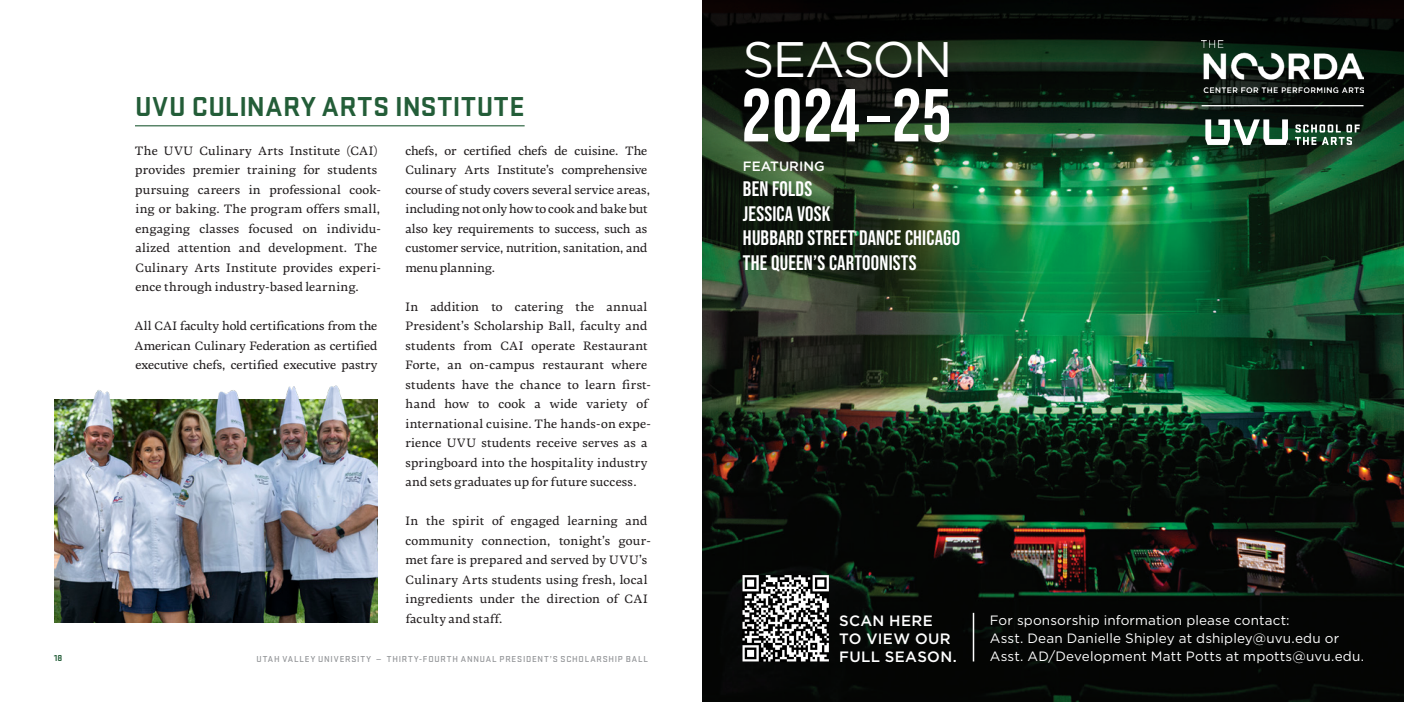
<style>
.page{position:relative;width:1404px;height:702px;background:#fff}
.page>*{position:absolute;margin:0;border:0;box-sizing:border-box;transform-origin:0 0}
.t1{font:700 74.85px "Bebas Neue Pro";letter-spacing:.025em;color:#fff}
.t2{font:49.95px "Gotham";letter-spacing:-.035em;color:#fff}
.Heading_1{font:700 28.5px "Stratum 1";letter-spacing:.02em;color:#235d38}
.t3{font:700 21px/24.6px "Bebas Neue Pro";letter-spacing:.01em;color:#fff}
.t4{font:500 15px/17.7px "Gotham";letter-spacing:.025em;color:#fff}
.t5{font:13.5px/18px "Gotham";letter-spacing:.01em;color:#fff}
.t6{font:500 13.5px "Gotham";color:#fff}
.Paragraph{font:12px/19.5px "Adelbrook";letter-spacing:.015em;color:#231f20}
.t7{font:500 9px "Stratum 1";letter-spacing:.095em;color:#939598}
.t8{font:700 9px "Stratum 1";color:#235d38}
</style>
<div class="page">
<img style="left:81px;top:385px;width:270px;height:15px">
<hr style="left:135px;top:125px;width:390px;height:1px;background:#235d38">
<img style="left:54px;top:400px;width:324px;height:223px">
<img style="left:702px;top:351px;width:702px;height:351px">
<img style="left:702px;top:0;width:702px;height:351px">
<svg style="left:742px;top:575px;width:87px;height:87px"></svg>
<hr style="left:973px;top:613px;width:1px;height:49px;background:#fff">
<img style="left:1202px;top:41px;width:162px;height:51px">
<svg style="left:1205px;top:119px;width:155px;height:26px"></svg>
<hr style="left:1202px;top:105px;width:161px;height:1px;background:#fff">
<img style="left:702px;top:0;width:1px;height:292px">
<p class="Heading_1" style="left:135px;top:90px;width:391px">UVU CULINARY ARTS INSTITUTE</p>
<p class="Paragraph" style="left:135px;top:140px;width:247px">The UVU Culinary Arts Institute (CAI) provides premier training for students pursuing careers in professional cook&shy;ing or baking. The program offers small, engaging classes focused on individu&shy;alized attention and development. The Culinary Arts Institute provides experi&shy;ence through industry-based learning.</p>
<p class="Paragraph" style="left:135px;top:315px;width:245px;text-align:justify">All CAI faculty hold certifications from the American Culinary Federation as certified executive chefs, certified executive pastry</p>
<p class="Paragraph" style="left:405px;top:140px;width:246px">chefs, or certified chefs de cuisine. The Culinary Arts Institute’s comprehensive course of study covers several service areas, including not only how to cook and bake but also key requirements to success, such as customer service, nutrition, sanitation, and menu planning.</p>
<p class="Paragraph" style="left:405px;top:296px;width:247px">In addition to catering the annual President’s Scholarship Ball, faculty and students from CAI operate Restaurant Forte, an on-campus restaurant where students have the chance to learn first&shy;hand how to cook a wide variety of international cuisine. The hands-on expe&shy;rience UVU students receive serves as a springboard into the hospitality industry and sets graduates up for future success.</p>
<p class="Paragraph" style="left:405px;top:510px;width:247px">In the spirit of engaged learning and community connection, tonight’s gour&shy;met fare is prepared and served by UVU’s Culinary Arts students using fresh, local ingredients under the direction of CAI faculty and staff.</p>
<p class="t8" style="left:54px;top:653px;width:10px">18</p>
<p class="t7" style="left:257px;top:653px;width:393px">UTAH VALLEY UNIVERSITY — THIRTY-FOURTH ANNUAL PRESIDENT’S SCHOLARSHIP BALL</p>
<p class="t2" style="left:742px;top:32px;width:212px">SEASON</p>
<p class="t1" style="left:742px;top:73px;width:210px">2024–25</p>
<p class="t6" style="left:743px;top:159px;width:83px">FEATURING</p>
<p class="t3" style="left:743px;top:176px;width:219px">BEN FOLDS<br>JESSICA VOSK<br>HUBBARD STREET DANCE CHICAGO<br>THE QUEEN’S CARTOONISTS</p>
<p class="t4" style="left:839px;top:612px;width:119px">SCAN HERE<br>TO VIEW OUR<br>FULL SEASON.</p>
<p class="t5" style="left:990px;top:611px;width:376px">For sponsorship information please contact:<br>Asst. Dean Danielle Shipley at dshipley@uvu.edu or<br>Asst. AD/Development Matt Potts at mpotts@uvu.edu.</p>
</div>
